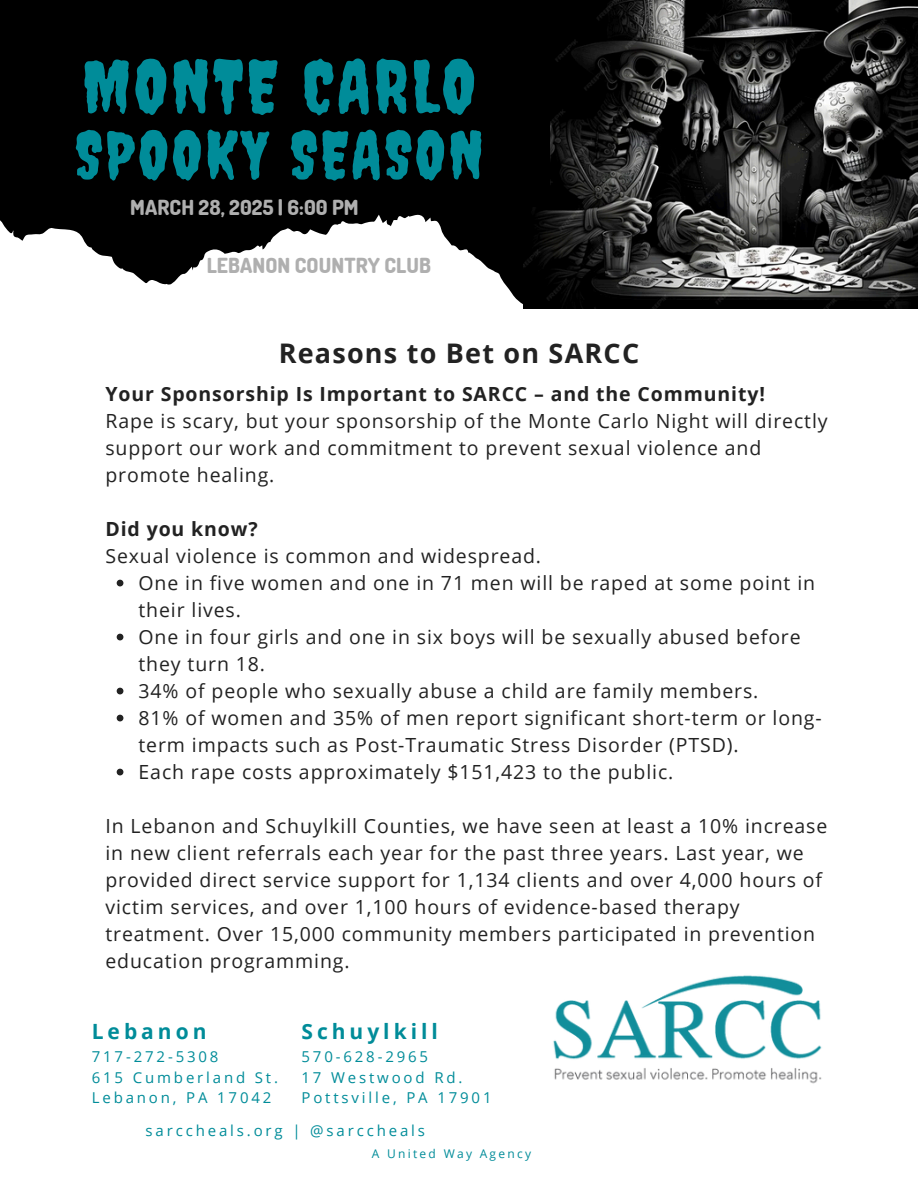
<style>
.page{position:relative;width:918px;height:1188px;background:#fff}
.page>*{position:absolute;margin:0;border:0;box-sizing:border-box;transform-origin:0 0}
.t1{font:73.8px "Creepster";letter-spacing:.05em;color:#008c99}
.t2{font:66.45px "Creepster";letter-spacing:.05em;color:#008c99}
.t3{font:700 27px "Open Sans";letter-spacing:.045em;color:#222}
.t4{font:700 21px "Open Sans";letter-spacing:.19em;color:#008c99}
.t5{font:800 20.7px "Dosis";letter-spacing:.005em;color:#afafaf}
.t6{font:19.5px/27px "Open Sans";letter-spacing:.045em;color:#222}
.t7{font:700 19.5px "Open Sans";letter-spacing:.045em;color:#222}
.t8{font:15px/20.2px "Open Sans";letter-spacing:.19em;color:#008c99}
.t9{font:12px "Open Sans";letter-spacing:.19em;color:#008c99}
.s1{font-weight:700}
</style>
<div class="page">
<svg style="left:0;top:207px;width:524px;height:98px"></svg>
<svg style="left:117px;top:580px;width:6px;height:6px"></svg>
<svg style="left:117px;top:634px;width:6px;height:6px"></svg>
<svg style="left:117px;top:688px;width:6px;height:6px"></svg>
<svg style="left:117px;top:715px;width:6px;height:6px"></svg>
<svg style="left:117px;top:769px;width:6px;height:6px"></svg>
<img style="left:553px;top:975px;width:269px;height:109px">
<img style="left:524px;top:0;width:393px;height:308px">
<div style="left:0;top:0;width:550px;height:207px;background:#000"></div>
<p class="t1" style="left:82px;top:43px;width:395px">MONTE CARLO</p>
<p class="t2" style="left:75px;top:116px;width:409px">SPOOKY SEASON</p>
<h5 class="t5" style="left:130px;top:193px;width:230px">MARCH 28, 2025 | 6:00 PM</h5>
<h5 class="t5" style="left:207px;top:251px;width:226px">LEBANON COUNTRY CLUB</h5>
<h2 class="t3" style="left:279px;top:334px;width:362px">Reasons to Bet on SARCC</h2>
<h1 class="t7" style="left:105px;top:380px;width:661px">Your Sponsorship Is Important to SARCC – and the Community!</h1>
<p class="t6" style="left:105px;top:407px;width:724px">Rape is scary, but your sponsorship of the Monte Carlo Night will directly support our work and commitment to prevent sexual violence and promote healing.</p>
<p class="t6" style="left:105px;top:515px;width:437px"><span class="s1">Did you know?<br></span>Sexual violence is common and widespread.</p>
<h3 class="t6" style="left:139px;top:569px;width:678px">One in five women and one in 71 men will be raped at some point in their lives.</h3>
<h3 class="t6" style="left:139px;top:623px;width:664px">One in four girls and one in six boys will be sexually abused before they turn 18.</h3>
<p class="t6" style="left:139px;top:677px;width:621px">34% of people who sexually abuse a child are family members.</p>
<h4 class="t6" style="left:139px;top:704px;width:685px">81% of women and 35% of men report significant short-term or long&shy;term impacts such as Post-Traumatic Stress Disorder (PTSD).</h4>
<h4 class="t6" style="left:139px;top:758px;width:536px">Each rape costs approximately $151,423 to the public.</h4>
<p class="t6" style="left:105px;top:812px;width:723px">In Lebanon and Schuylkill Counties, we have seen at least a 10% increase in new client referrals each year for the past three years. Last year, we provided direct service support for 1,134 clients and over 4,000 hours of victim services, and over 1,100 hours of evidence-based therapy treatment. Over 15,000 community members participated in prevention education programming.</p>
<p class="t4" style="left:92px;top:1016px;width:116px">Lebanon</p>
<p class="t8" style="left:92px;top:1047px;width:188px">717-272-5308<br>615 Cumberland St.<br>Lebanon, PA 17042</p>
<p class="t4" style="left:302px;top:1016px;width:138px">Schuylkill</p>
<p class="t8" style="left:302px;top:1047px;width:192px">570-628-2965<br>17 Westwood Rd.<br>Pottsville, PA 17901</p>
<p class="t8" style="left:146px;top:1120px;width:281px">sarccheals.org | @sarccheals</p>
<p class="t9" style="left:372px;top:1145px;width:161px">A United Way Agency</p>
</div>
